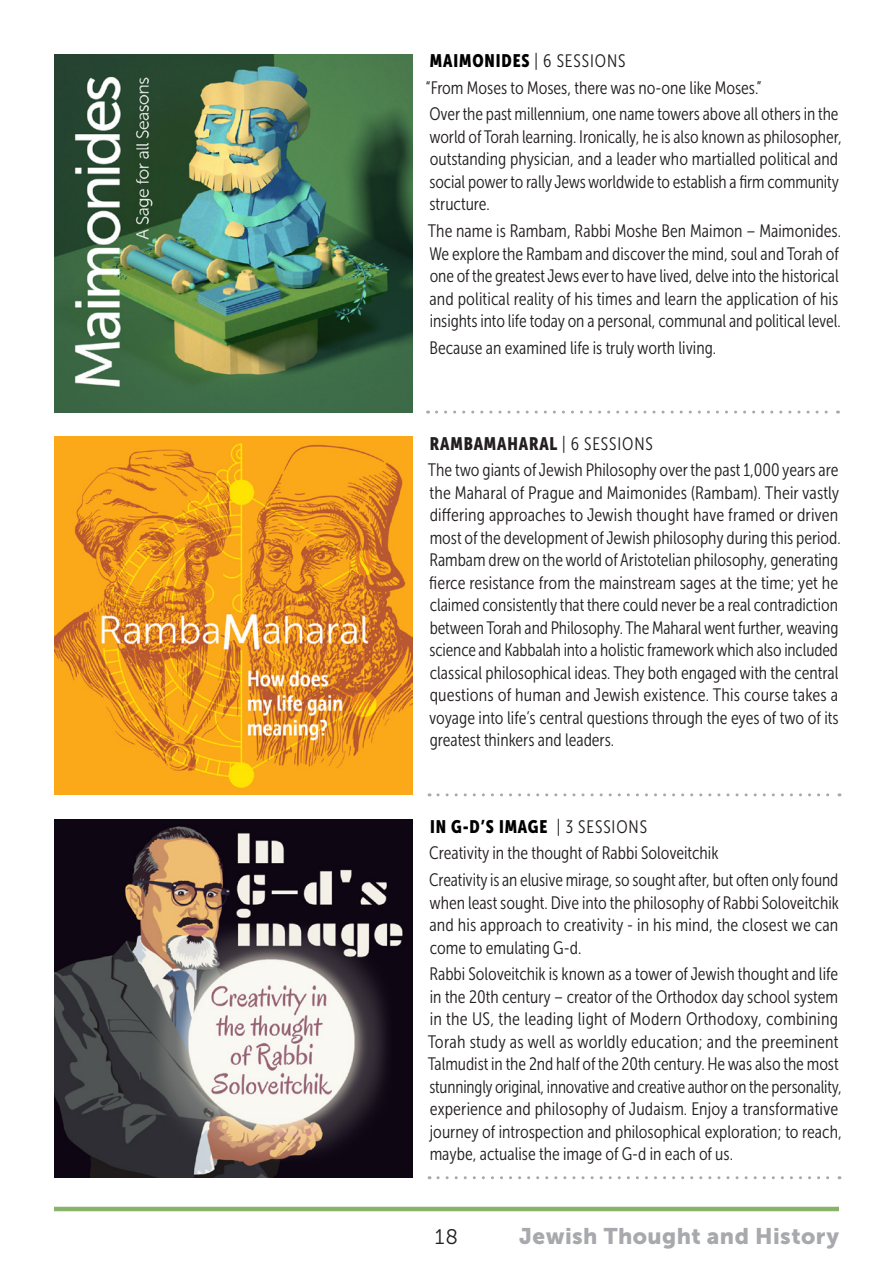
<style>
.page{position:relative;width:893px;height:1263px;background:#fff}
.page>*{position:absolute;margin:0;border:0;box-sizing:border-box;transform-origin:0 0}
.Section_Footer{font:22.5px "Museo Sans 900";letter-spacing:.02em;color:#a8a9ad}
.Page_Number{font:21px "Museo Sans 300";color:#231f20}
.Course_Copy{font:18px/22.5px "Museo Sans Cond 300";color:#231f20}
.Course_header{font:18px "Museo Sans Cond 900";letter-spacing:.05em;color:#000}
.Course_header-2{font:18px "Museo Sans Cond 900";letter-spacing:.05em;color:#231f20}
.s1{font-family:"Museo Sans Cond 300";color:#231f20}
.s2{font-family:"Museo Sans Cond 300"}
</style>
<div class="page">
<hr style="left:54px;top:1207px;width:785px;height:4px;background:#8ab36a">
<svg style="left:438px;top:793px;width:402px;height:3px"></svg>
<img style="left:54px;top:437px;width:358px;height:358px">
<svg style="left:438px;top:1176px;width:402px;height:3px"></svg>
<img style="left:54px;top:820px;width:358px;height:358px">
<svg style="left:436px;top:411px;width:402px;height:3px"></svg>
<img style="left:54px;top:54px;width:358px;height:358px">
<p class="Course_header" style="left:430px;top:50px;width:197px">MAIMONIDES <span class="s1">| 6 SESSIONS</span></p>
<p class="Course_Copy" style="left:425px;top:76px;width:338px">“From Moses to Moses, there was no-one like Moses.”</p>
<p class="Course_Copy" style="left:429px;top:103px;width:414px">Over the past millennium, one name towers above all others in the world of Torah learning. Ironically, he is also known as philosopher, outstanding physician, and a leader who martialled political and social power to rally Jews worldwide to establish a firm community structure.</p>
<p class="Course_Copy" style="left:428px;top:220px;width:415px">The name is Rambam, Rabbi Moshe Ben Maimon – Maimonides.<br>We explore the Rambam and discover the mind, soul and Torah of one of the greatest Jews ever to have lived, delve into the historical and political reality of his times and learn the application of his insights into life today on a personal, communal and political level.</p>
<p class="Course_Copy" style="left:429px;top:337px;width:288px">Because an examined life is truly worth living.</p>
<p class="Course_header-2" style="left:430px;top:433px;width:225px">RAMBAMAHARAL <span class="s2">| 6 SESSIONS</span></p>
<p class="Course_Copy" style="left:428px;top:459px;width:414px">The two giants of Jewish Philosophy over the past 1,000 years are the Maharal of Prague and Maimonides (Rambam). Their vastly differing approaches to Jewish thought have framed or driven most of the development of Jewish philosophy during this period.<br>Rambam drew on the world of Aristotelian philosophy, generating fierce resistance from the mainstream sages at the time; yet he claimed consistently that there could never be a real contradiction between Torah and Philosophy. The Maharal went further, weaving science and Kabbalah into a holistic framework which also included classical philosophical ideas. They both engaged with the central questions of human and Jewish existence. This course takes a voyage into life’s central questions through the eyes of two of its greatest thinkers and leaders.</p>
<p class="Course_header" style="left:430px;top:816px;width:219px">IN G-D’S IMAGE <span class="s1">| 3 SESSIONS</span></p>
<p class="Course_Copy" style="left:429px;top:842px;width:291px">Creativity in the thought of Rabbi Soloveitchik</p>
<p class="Course_Copy" style="left:429px;top:869px;width:411px;text-align:justify">Creativity is an elusive mirage, so sought after, but often only found when least sought. Dive into the philosophy of Rabbi Soloveitchik and his approach to creativity - in his mind, the closest we can come to emulating G-d.</p>
<p class="Course_Copy" style="left:428px;top:963px;width:416px">Rabbi Soloveitchik is known as a tower of Jewish thought and life in the 20th century – creator of the Orthodox day school system in the US, the leading light of Modern Orthodoxy, combining Torah study as well as worldly education; and the preeminent Talmudist in the 2nd half of the 20th century. He was also the most stunningly original, innovative and creative author on the personality, experience and philosophy of Judaism. Enjoy a transformative journey of introspection and philosophical exploration; to reach, maybe, actualise the image of G-d in each of us.</p>
<p class="Page_Number" style="left:435px;top:1225px;width:25px">18</p>
<p class="Section_Footer" style="left:519px;top:1224px;width:321px">Jewish Thought and History</p>
</div>
